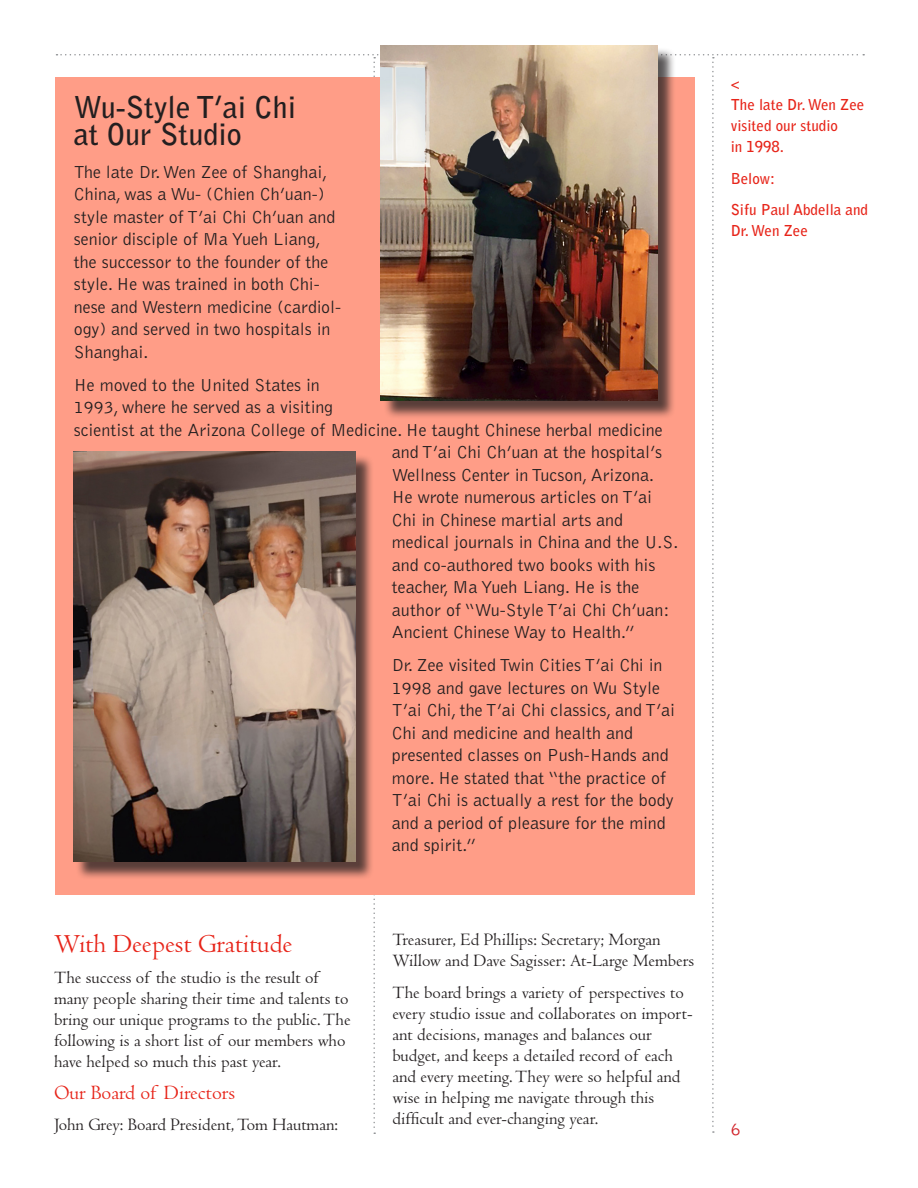
<style>
.page{position:relative;width:918px;height:1188px;background:#fff}
.page>*{position:absolute;margin:0;border:0;box-sizing:border-box;transform-origin:0 0}
.Sidebar_Header{font:700 30px/27px "Bell Gothic Std";color:#231f20}
.t1{font:27px "Centaur";color:#e72419}
.t2{font:21px "Centaur";color:#e72419}
.t3{font:300 18px/22.5px "Bell Gothic";color:#231f20}
.t4{font:18px/21px "Centaur";color:#231f20}
.t5{font:300 18px "Bell Gothic";color:#d1232a}
.t6{font:700 15px/21px "Bell Gothic";color:#e72419}
</style>
<div class="page">
<div style="left:56px;top:77px;width:639px;height:818px;background:#ff9d87"></div>
<div style="left:383px;top:47px;width:293px;height:372px;background:#231f20;opacity:.75"></div>
<img style="left:381px;top:45px;width:276px;height:356px">
<div style="left:75px;top:454px;width:299px;height:427px;background:#231f20;opacity:.75"></div>
<img style="left:73px;top:452px;width:283px;height:410px">
<p class="Sidebar_Header" style="left:74px;top:94px;width:224px">Wu-Style T’ai Chi at Our Studio</p>
<p class="t3" style="left:74px;top:161px;width:269px">The late Dr. Wen Zee of Shanghai,<br>China, was a Wu- (Chien Ch’uan-) style master of T’ai Chi Ch’uan and senior disciple of Ma Yueh Liang, the successor to the founder of the style. He was trained in both Chi&shy;nese and Western medicine (cardiol&shy;ogy) and served in two hospitals in<br>Shanghai.</p>
<p class="t3" style="left:74px;top:374px;width:248px">He moved to the United States in</p>
<p class="t3" style="left:74px;top:397px;width:261px">1993, where he served as a visiting</p>
<p class="t3" style="left:74px;top:419px;width:590px">scientist at the Arizona College of Medicine. He taught Chinese herbal medicine</p>
<p class="t3" style="left:392px;top:442px;width:272px">and T’ai Chi Ch’uan at the hospital’s</p>
<p class="t3" style="left:392px;top:464px;width:264px">Wellness Center in Tucson, Arizona.</p>
<p class="t3" style="left:392px;top:487px;width:262px">He wrote numerous articles on T’ai</p>
<p class="t3" style="left:392px;top:509px;width:233px">Chi in Chinese martial arts and</p>
<p class="t3" style="left:392px;top:532px;width:288px">medical journals in China and the U.S.</p>
<p class="t3" style="left:392px;top:554px;width:265px">and co-authored two books with his</p>
<p class="t3" style="left:392px;top:577px;width:249px">teacher, Ma Yueh Liang. He is the</p>
<p class="t3" style="left:392px;top:599px;width:279px">author of “Wu-Style T’ai Chi Ch’uan:</p>
<p class="t3" style="left:392px;top:622px;width:245px">Ancient Chinese Way to Health.”</p>
<p class="t3" style="left:392px;top:655px;width:285px">Dr. Zee visited Twin Cities T’ai Chi in 1998 and gave lectures on Wu Style T’ai Chi, the T’ai Chi classics, and T’ai Chi and medicine and health and presented classes on Push-Hands and more. He stated that “the practice of T’ai Chi is actually a rest for the body and a period of pleasure for the mind and spirit.”</p>
<p class="t1" style="left:54px;top:929px;width:240px">With Deepest Gratitude</p>
<p class="t4" style="left:54px;top:968px;width:298px">The success of the studio is the result of many people sharing their time and talents to bring our unique programs to the public. The following is a short list of our members who have helped so much this past year.</p>
<p class="t2" style="left:54px;top:1081px;width:183px">Our Board of Directors</p>
<p class="t4" style="left:54px;top:1115px;width:286px">John Grey: Board President, Tom Hautman:</p>
<p class="t4" style="left:392px;top:930px;width:303px">Treasurer, Ed Phillips: Secretary; Morgan<br>Willow and Dave Sagisser: At-Large Members</p>
<p class="t4" style="left:392px;top:982px;width:302px">The board brings a variety of perspectives to every studio issue and collaborates on import&shy;ant decisions, manages and balances our budget, and keeps a detailed record of each and every meeting. They were so helpful and wise in helping me navigate through this difficult and ever-changing year.</p>
<p class="t6" style="left:731px;top:73px;width:135px">&lt;<br>The late Dr. Wen Zee visited our studio<br>in 1998.</p>
<p class="t6" style="left:731px;top:168px;width:46px">Below:</p>
<p class="t6" style="left:731px;top:199px;width:139px">Sifu Paul Abdella and<br>Dr. Wen Zee</p>
<p class="t5" style="left:731px;top:1119px;width:12px">6</p>
</div>
